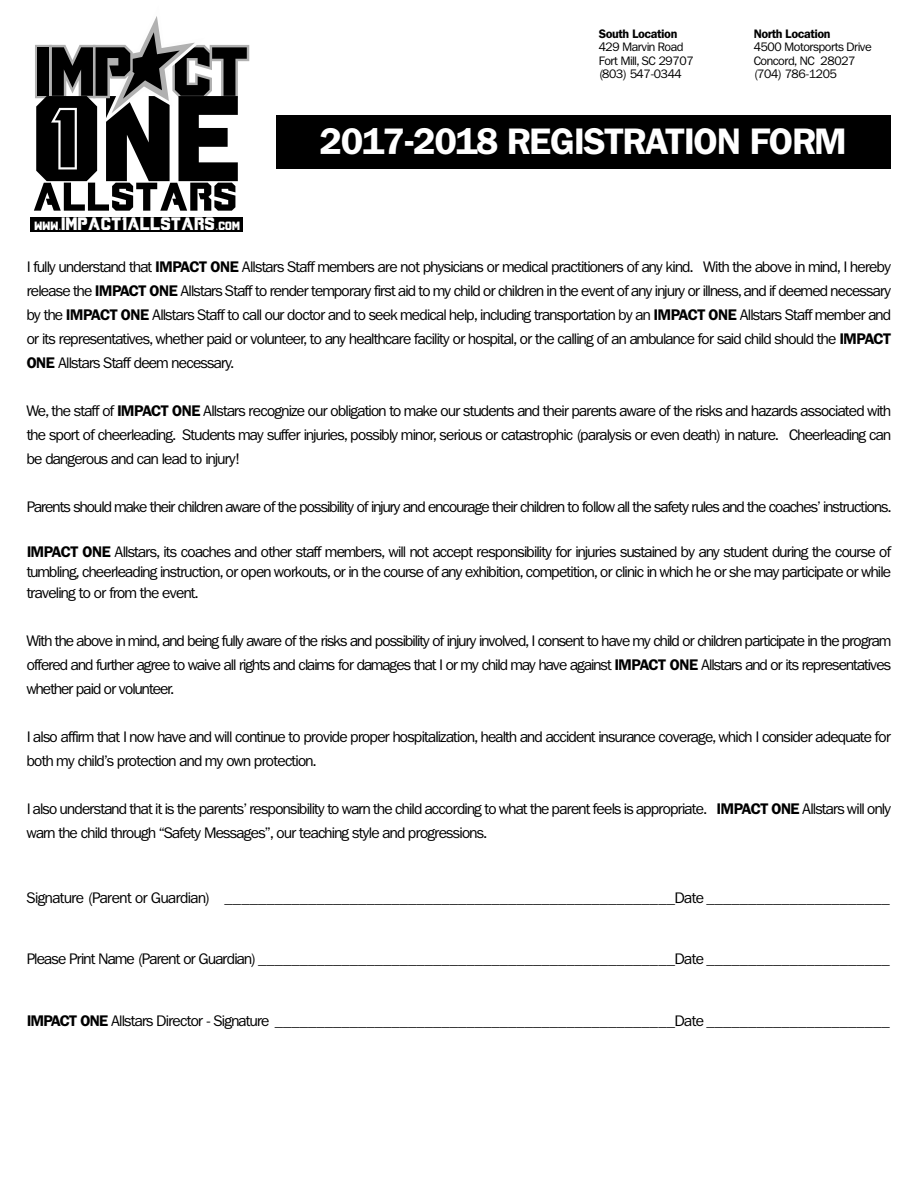
<style>
.page{position:relative;width:918px;height:1188px;background:#fff}
.page>*{position:absolute;margin:0;border:0;box-sizing:border-box;transform-origin:0 0}
.t1{font:700 36px "Franklin Gothic New";color:#fff}
.t2{font:18px "NCAATCU Horned Frogs";color:#fff}
.t3{font:15px/24px "Franklin Gothic New";letter-spacing:-.015em;color:#000;text-align:justify}
.t4{font:12px/13.5px "Franklin Gothic New";color:#000}
.t5{font:700 12px "Franklin Gothic New";color:#000}
.s1{font-size:12px}
.s2{font-weight:700}
</style>
<div class="page">
<div style="left:30px;top:217px;width:213px;height:14px;background:#000"></div>
<svg style="left:34px;top:16px;width:215px;height:195px"></svg>
<div style="left:109px;top:59px;width:8px;height:5px;background:#b1b1b1"></div>
<div style="left:277px;top:115px;width:614px;height:54px;background:#000"></div>
<p class="t5" style="left:599px;top:27px;width:80px">South Location</p>
<p class="t4" style="left:599px;top:41px;width:96px">429 Marvin Road<br>Fort Mill, SC 29707 (803) 547-0344</p>
<p class="t5" style="left:754px;top:27px;width:78px">North Location</p>
<p class="t4" style="left:754px;top:41px;width:119px">4500 Motorsports Drive<br>Concord, NC 28027 (704) 786-1205</p>
<p class="t2" style="left:35px;top:213px;width:207px"><span class="s1">WWW.</span>IMPACT1ALLSTARS<span class="s1">.COM</span></p>
<h1 class="t1" style="left:321px;top:121px;width:527px">2017-2018 REGISTRATION FORM</h1>
<p class="t3" style="left:27px;top:255px;width:866px">I fully understand that <span class="s2">IMPACT ONE</span> Allstars Staff members are not physicians or medical practitioners of any kind. With the above in mind, I hereby release the <span class="s2">IMPACT ONE</span> Allstars Staff to render temporary first aid to my child or children in the event of any injury or illness, and if deemed necessary by the <span class="s2">IMPACT ONE</span> Allstars Staff to call our doctor and to seek medical help, including transportation by an <span class="s2">IMPACT ONE</span> Allstars Staff member and or its representatives, whether paid or volunteer, to any healthcare facility or hospital, or the calling of an ambulance for said child should the <span class="s2">IMPACT ONE</span> Allstars Staff deem necessary.</p>
<p class="t3" style="left:27px;top:399px;width:866px">We, the staff of <span class="s2">IMPACT ONE</span> Allstars recognize our obligation to make our students and their parents aware of the risks and hazards associated with the sport of cheerleading. Students may suffer injuries, possibly minor, serious or catastrophic (paralysis or even death) in nature. Cheerleading can be dangerous and can lead to injury!</p>
<p class="t3" style="left:27px;top:495px;width:866px">Parents should make their children aware of the possibility of injury and encourage their children to follow all the safety rules and the coaches’ instructions.</p>
<p class="t3" style="left:27px;top:541px;width:866px;line-height:20.5px"><span class="s2">IMPACT ONE</span> Allstars, its coaches and other staff members, will not accept responsibility for injuries sustained by any student during the course of tumbling, cheerleading instruction, or open workouts, or in the course of any exhibition, competition, or clinic in which he or she may participate or while traveling to or from the event.</p>
<p class="t3" style="left:27px;top:629px;width:866px">With the above in mind, and being fully aware of the risks and possibility of injury involved, I consent to have my child or children participate in the program offered and further agree to waive all rights and claims for damages that I or my child may have against <span class="s2">IMPACT ONE</span> Allstars and or its representatives whether paid or volunteer.</p>
<p class="t3" style="left:27px;top:725px;width:866px">I also affirm that I now have and will continue to provide proper hospitalization, health and accident insurance coverage, which I consider adequate for both my child’s protection and my own protection.</p>
<p class="t3" style="left:27px;top:797px;width:866px">I also understand that it is the parents’ responsibility to warn the child according to what the parent feels is appropriate. <span class="s2">IMPACT ONE</span> Allstars will only warn the child through “Safety Messages”, our teaching style and progressions.</p>
<p class="t3" style="left:27px;top:886px;width:864px">Signature (Parent or Guardian) ______________________________________________________Date ______________________</p>
<p class="t3" style="left:27px;top:947px;width:864px">Please Print Name (Parent or Guardian)__________________________________________________Date ______________________</p>
<p class="t3" style="left:27px;top:1008px;width:864px"><span class="s2">IMPACT ONE</span> Allstars Director - Signature ________________________________________________Date ______________________</p>
</div>
